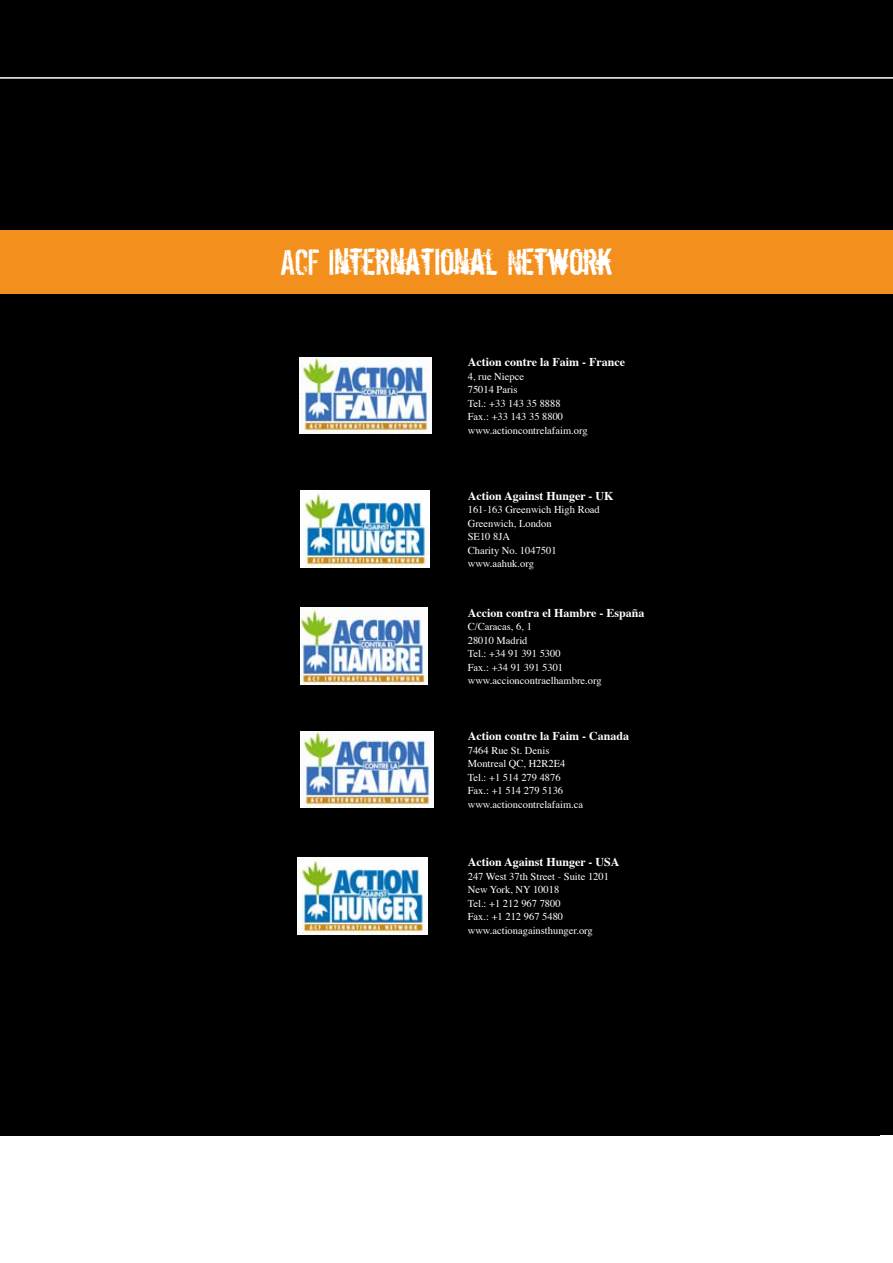
<style>
.page{position:relative;width:893px;height:1263px;background:#fff}
.page>*{position:absolute;margin:0;border:0;box-sizing:border-box;transform-origin:0 0}
.t1{font:33px "Dirty Ego";color:#fff}
.t2{font:700 12px "Times";color:#fff}
.t3{font:10.5px/13.5px "Times";color:#fff}
</style>
<div class="page">
<div style="left:0;top:0;width:893px;height:1135px;background:#000"></div>
<div style="left:0;top:230px;width:893px;height:63px;background:#f3901d"></div>
<hr style="left:0;top:77px;width:893px;height:2px;background:#fff">
<img style="left:300px;top:490px;width:130px;height:77px">
<img style="left:300px;top:607px;width:127px;height:77px">
<img style="left:299px;top:357px;width:133px;height:77px">
<img style="left:300px;top:731px;width:133px;height:77px">
<img style="left:298px;top:857px;width:129px;height:77px">
<h1 class="t1" style="left:280px;top:242px;width:334px">ACF INTERNATIONAL NETWORK</h1>
<p class="t2" style="left:468px;top:354px;width:159px">Action contre la Faim - France</p>
<p class="t3" style="left:468px;top:370px;width:121px">4, rue Niepce<br>75014 Paris<br>Tel.: +33 143 35 8888<br>Fax.: +33 143 35 8800 www.actioncontrelafaim.org</p>
<p class="t2" style="left:468px;top:488px;width:147px">Action Against Hunger - UK</p>
<p class="t3" style="left:468px;top:504px;width:134px">161-163 Greenwich High Road<br>Greenwich, London<br>SE10 8JA<br>Charity No. 1047501 www.aahuk.org</p>
<p class="t2" style="left:468px;top:604px;width:178px">Accion contra el Hambre - España</p>
<p class="t3" style="left:468px;top:620px;width:135px">C/Caracas, 6, 1<br>28010 Madrid<br>Tel.: +34 91 391 5300<br>Fax.: +34 91 391 5301 www.accioncontraelhambre.org</p>
<p class="t2" style="left:468px;top:728px;width:163px">Action contre la Faim - Canada</p>
<p class="t3" style="left:468px;top:744px;width:117px">7464 Rue St. Denis<br>Montreal QC, H2R2E4<br>Tel.: +1 514 279 4876<br>Fax.: +1 514 279 5136 www.actioncontrelafaim.ca</p>
<p class="t2" style="left:468px;top:854px;width:153px">Action Against Hunger - USA</p>
<p class="t3" style="left:468px;top:870px;width:143px">247 West 37th Street - Suite 1201<br>New York, NY 10018<br>Tel.: +1 212 967 7800<br>Fax.: +1 212 967 5480 www.actionagainsthunger.org</p>
</div>
